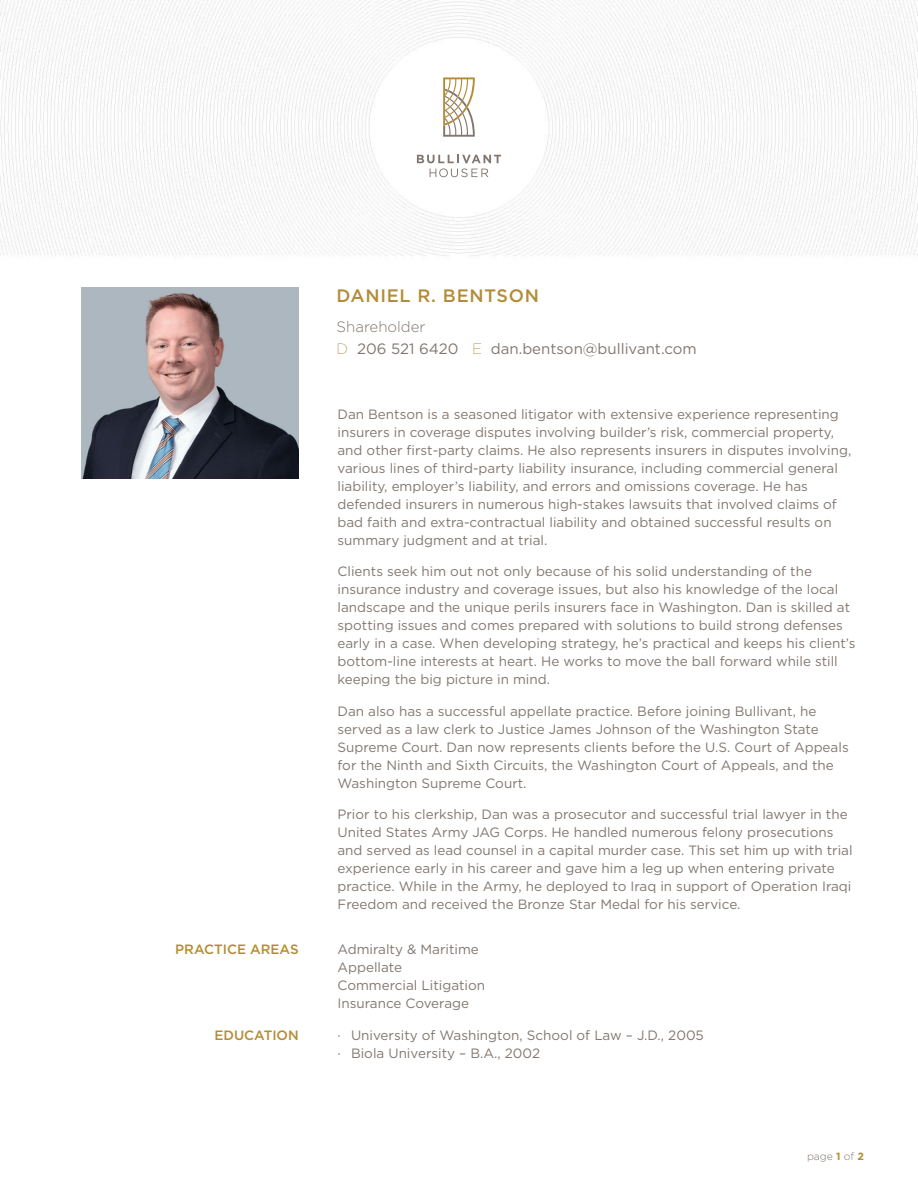
<style>
.page{position:relative;width:918px;height:1188px;background:#fff}
.page>*{position:absolute;margin:0;border:0;box-sizing:border-box;transform-origin:0 0}
.Bio_Name{font:500 18px "Gotham";letter-spacing:.04em;color:#b38c36}
.Bio_Phone_Email{font:15px "Gotham";color:#827770}
.Bio_Title{font:300 15px "Gotham";color:#827770}
.Bio_Body_Copy_Introd{font:13.5px/18px "Gotham";color:#827770}
.Bio_Copy_First_line{font:13.5px "Gotham";color:#827770}
.Bio_Copy_List{font:13.5px "Gotham";color:#827770}
.Bio_Copy_Headers{font:500 13.5px "Gotham";color:#b38c36}
.t1{font:300 10.5px "Gotham";color:#827770}
.s1{font-weight:200;color:#b38c36}
.s2{font-weight:700;color:#b38c36}
</style>
<div class="page">
<img style="left:81px;top:288px;width:218px;height:190px">
<img style="left:0;top:0;width:918px;height:256px">
<div style="left:376px;top:45px;width:166px;height:165px;background:#fff;border-radius:50%"></div>
<svg style="left:443px;top:77px;width:32px;height:60px"></svg>
<svg style="left:417px;top:155px;width:84px;height:22px"></svg>
<p class="Bio_Copy_Headers" style="left:175px;top:941px;width:125px">PRACTICE AREAS</p>
<p class="Bio_Copy_Headers" style="left:214px;top:1026px;width:86px">EDUCATION</p>
<p class="Bio_Name" style="left:337px;top:284px;width:204px">DANIEL R. BENTSON</p>
<p class="Bio_Title" style="left:337px;top:317px;width:90px">Shareholder</p>
<p class="Bio_Phone_Email" style="left:337px;top:339px;width:362px"><span class="s1">D</span> 206 521 6420 <span class="s1">E</span> dan.bentson@bullivant.com</p>
<p class="Bio_Body_Copy_Introd" style="left:338px;top:405px;width:515px">Dan Bentson is a seasoned litigator with extensive experience representing insurers in coverage disputes involving builder’s risk, commercial property, and other first-party claims. He also represents insurers in disputes involving, various lines of third-party liability insurance, including commercial general liability, employer’s liability, and errors and omissions coverage. He has defended insurers in numerous high-stakes lawsuits that involved claims of bad faith and extra-contractual liability and obtained successful results on summary judgment and at trial.</p>
<p class="Bio_Body_Copy_Introd" style="left:338px;top:562px;width:520px">Clients seek him out not only because of his solid understanding of the insurance industry and coverage issues, but also his knowledge of the local landscape and the unique perils insurers face in Washington. Dan is skilled at spotting issues and comes prepared with solutions to build strong defenses early in a case. When developing strategy, he’s practical and keeps his client’s bottom-line interests at heart. He works to move the ball forward while still keeping the big picture in mind.</p>
<p class="Bio_Body_Copy_Introd" style="left:338px;top:702px;width:513px">Dan also has a successful appellate practice. Before joining Bullivant, he served as a law clerk to Justice James Johnson of the Washington State Supreme Court. Dan now represents clients before the U.S. Court of Appeals for the Ninth and Sixth Circuits, the Washington Court of Appeals, and the Washington Supreme Court.</p>
<p class="Bio_Body_Copy_Introd" style="left:338px;top:805px;width:517px">Prior to his clerkship, Dan was a prosecutor and successful trial lawyer in the United States Army JAG Corps. He handled numerous felony prosecutions and served as lead counsel in a capital murder case. This set him up with trial experience early in his career and gave him a leg up when entering private practice. While in the Army, he deployed to Iraq in support of Operation Iraqi Freedom and received the Bronze Star Medal for his service.</p>
<p class="Bio_Copy_First_line" style="left:338px;top:941px;width:143px">Admiralty &amp; Maritime</p>
<p class="Bio_Copy_List" style="left:338px;top:959px;width:66px">Appellate</p>
<p class="Bio_Copy_List" style="left:338px;top:977px;width:149px">Commercial Litigation</p>
<p class="Bio_Copy_List" style="left:338px;top:995px;width:133px">Insurance Coverage</p>
<p class="Bio_Copy_First_line" style="left:338px;top:1026px;width:368px">· University of Washington, School of Law – J.D., 2005</p>
<p class="Bio_Body_Copy_Introd" style="left:338px;top:1044px;width:204px">· Biola University – B.A., 2002</p>
<p class="t1" style="left:807px;top:1150px;width:58px">page <span class="s2">1</span> of <span class="s2">2</span></p>
</div>
